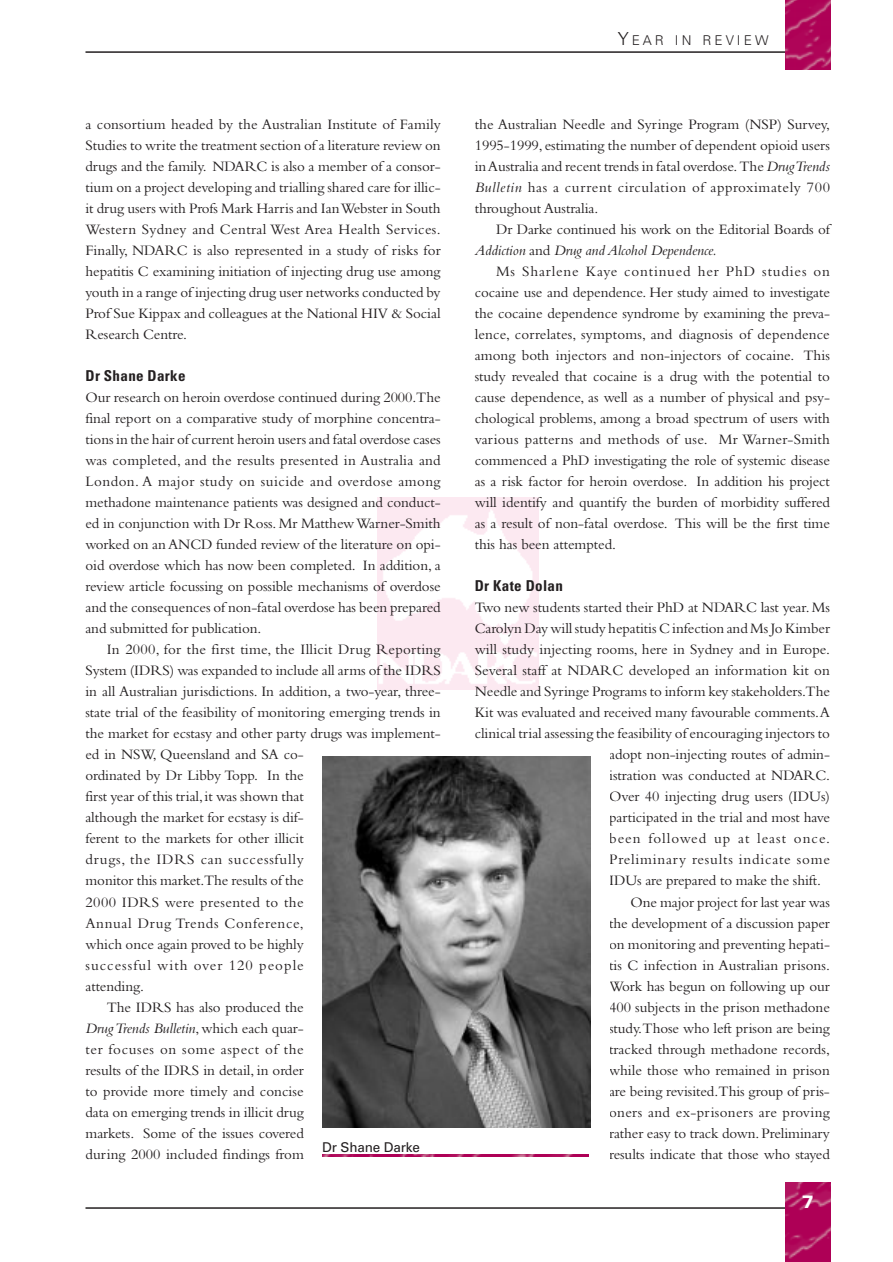
<style>
.page{position:relative;width:893px;height:1262px;background:#fff}
.page>*{position:absolute;margin:0;border:0;box-sizing:border-box;transform-origin:0 0}
.t1{font:900 18px "Univers";color:#fff}
.t2{font:15px/21px "Bembo";letter-spacing:-.005em;color:#231f20;text-align:justify}
.t3{font:15px "Bembo";letter-spacing:.05em;color:#231f20}
.t4{font:15px "Bembo";letter-spacing:.07em;color:#231f20}
.t5{font:15px "Bembo";letter-spacing:.015em;color:#231f20}
.t6{font:italic 15px "Bembo";letter-spacing:-.005em;color:#231f20}
.t7{font:15px "Bembo";letter-spacing:.025em;color:#231f20}
.t8{font:15px "Bembo";letter-spacing:.045em;color:#231f20}
.t9{font:15px "Bembo";letter-spacing:.04em;color:#231f20}
.t10{font:15px "Bembo";letter-spacing:.03em;color:#231f20}
.t11{font:700 condensed 15px "Univers";letter-spacing:.02em;color:#231f20}
.t12{font:300 13.5px "Univers";letter-spacing:.22em;color:#231f20}
.t13{font:13.5px "Univers";letter-spacing:-.01em;color:#231f20}
.s1{font-style:normal}
.s2{font-size:18px}
.s3{font-style:italic}
</style>
<div class="page">
<hr style="left:85px;top:1207px;width:741px;height:1px;background:#231f20">
<img style="left:378px;top:498px;width:160px;height:191px">
<hr style="left:85px;top:51px;width:735px;height:2px;background:#231f20">
<img style="left:785px;top:1182px;width:45px;height:79px">
<img style="left:785px;top:0;width:45px;height:70px">
<img style="left:322px;top:756px;width:268px;height:371px">
<img style="left:322px;top:1154px;width:266px;height:3px">
<p class="t2" style="left:85px;top:115px;width:357px">a consortium headed by the Australian Institute of Family Studies to write the treatment section of a literature review on drugs and the family. NDARC is also a member of a consor&shy;tium on a project developing and trialling shared care for illic&shy;it drug users with Profs Mark Harris and Ian Webster in South Western Sydney and Central West Area Health Services.<br>Finally, NDARC is also represented in a study of risks for hepatitis C examining initiation of injecting drug use among youth in a range of injecting drug user networks conducted by Prof Sue Kippax and colleagues at the National HIV &amp; Social Research Centre.</p>
<p class="t11" style="left:85px;top:370px;width:102px">Dr Shane Darke</p>
<p class="t2" style="left:85px;top:388px;width:357px">Our research on heroin overdose continued during 2000.The final report on a comparative study of morphine concentra&shy;tions in the hair of current heroin users and fatal overdose cases was completed, and the results presented in Australia and London. A major study on suicide and overdose among methadone maintenance patients was designed and conduct&shy;ed in conjunction with Dr Ross.Mr Matthew Warner-Smith worked on an ANCD funded review of the literature on opi&shy;oid overdose which has now been completed. In addition, a review article focussing on possible mechanisms of overdose and the consequences of non-fatal overdose has been prepared and submitted for publication.</p>
<p class="t5" style="left:107px;top:644px;width:335px">In 2000, for the first time, the Illicit Drug Reporting</p>
<p class="t2" style="left:85px;top:661px;width:357px">System (IDRS) was expanded to include all arms of the IDRS</p>
<p class="t2" style="left:85px;top:682px;width:357px">in all Australian jurisdictions. In addition, a two-year, three-</p>
<p class="t2" style="left:85px;top:703px;width:357px">state trial of the feasibility of monitoring emerging trends in</p>
<p class="t2" style="left:85px;top:724px;width:357px">the market for ecstasy and other party drugs was implement-</p>
<p class="t2" style="left:85px;top:745px;width:220px">ed in NSW, Queensland and SA co-</p>
<p class="t2" style="left:85px;top:766px;width:220px">ordinated by Dr Libby Topp. In the</p>
<p class="t2" style="left:85px;top:787px;width:220px">first year of this trial,it was shown that</p>
<p class="t2" style="left:85px;top:808px;width:220px">although the market for ecstasy is dif-</p>
<p class="t2" style="left:85px;top:829px;width:220px">ferent to the markets for other illicit</p>
<p class="t3" style="left:85px;top:854px;width:220px">drugs, the IDRS can successfully</p>
<p class="t2" style="left:85px;top:871px;width:220px">monitor this market.The results of the</p>
<p class="t10" style="left:85px;top:896px;width:220px">2000 IDRS were presented to the</p>
<p class="t8" style="left:85px;top:917px;width:220px">Annual Drug Trends Conference,</p>
<p class="t2" style="left:85px;top:934px;width:220px">which once again proved to be highly</p>
<p class="t4" style="left:85px;top:959px;width:220px">successful with over 120 people</p>
<p class="t2" style="left:85px;top:976px;width:60px">attending.</p>
<p class="t2" style="left:107px;top:997px;width:198px">The IDRS has also produced the</p>
<p class="t6" style="left:85px;top:1022px;width:220px">Drug Trends Bulletin<span class="s1">,which each quar-</span></p>
<p class="t9" style="left:85px;top:1043px;width:220px">ter focuses on some aspect of the</p>
<p class="t2" style="left:85px;top:1060px;width:220px">results of the IDRS in detail, in order</p>
<p class="t2" style="left:85px;top:1081px;width:220px">to provide more timely and concise</p>
<p class="t2" style="left:85px;top:1102px;width:220px">data on emerging trends in illicit drug</p>
<p class="t2" style="left:86px;top:1123px;width:220px">markets. Some of the issues covered</p>
<p class="t2" style="left:86px;top:1144px;width:220px">during 2000 included findings from</p>
<p class="t13" style="left:322px;top:1141px;width:99px">Dr Shane Darke</p>
<p class="t12" style="left:617px;top:36px;width:152px"><span class="s2">Y</span>EAR IN REVIEW</p>
<p class="t2" style="left:475px;top:115px;width:357px">the Australian Needle and Syringe Program (NSP) Survey, 1995-1999, estimating the number of dependent opioid users in Australia and recent trends in fatal overdose.The <span class="s3">Drug Trends Bulletin</span> has a current circulation of approximately 700 throughout Australia.</p>
<p class="t2" style="left:475px;top:220px;width:357px;text-indent:21px">Dr Darke continued his work on the Editorial Boards of<br><span class="s3">Addiction</span> and <span class="s3">Drug and Alcohol Dependence.</span></p>
<p class="t2" style="left:475px;top:262px;width:357px;text-indent:21px">Ms Sharlene Kaye continued her PhD studies on cocaine use and dependence. Her study aimed to investigate the cocaine dependence syndrome by examining the preva&shy;lence, correlates, symptoms, and diagnosis of dependence among both injectors and non-injectors of cocaine. This study revealed that cocaine is a drug with the potential to cause dependence, as well as a number of physical and psy&shy;chological problems, among a broad spectrum of users with various patterns and methods of use. Mr Warner-Smith commenced a PhD investigating the role of systemic disease as a risk factor for heroin overdose. In addition his project will identify and quantify the burden of morbidity suffered as a result of non-fatal overdose. This will be the first time this has been attempted.</p>
<p class="t11" style="left:475px;top:580px;width:90px">Dr Kate Dolan</p>
<p class="t2" style="left:475px;top:598px;width:357px">Two new students started their PhD at NDARC last year.Ms</p>
<p class="t2" style="left:475px;top:619px;width:357px">Carolyn Day will study hepatitis C infection and Ms Jo Kimber</p>
<p class="t2" style="left:475px;top:640px;width:357px">will study injecting rooms, here in Sydney and in Europe.</p>
<p class="t2" style="left:475px;top:661px;width:357px">Several staff at NDARC developed an information kit on</p>
<p class="t2" style="left:475px;top:682px;width:357px">Needle and Syringe Programs to inform key stakeholders.The</p>
<p class="t2" style="left:475px;top:703px;width:357px">Kit was evaluated and received many favourable comments.A</p>
<p class="t2" style="left:475px;top:724px;width:357px">clinical trial assessing the feasibility of encouraging injectors to</p>
<p class="t2" style="left:609px;top:745px;width:222px">adopt non-injecting routes of admin-</p>
<p class="t2" style="left:609px;top:766px;width:222px">istration was conducted at NDARC.</p>
<p class="t2" style="left:609px;top:787px;width:222px">Over 40 injecting drug users (IDUs)</p>
<p class="t2" style="left:609px;top:808px;width:222px">participated in the trial and most have</p>
<p class="t4" style="left:609px;top:833px;width:222px">been followed up at least once.</p>
<p class="t3" style="left:609px;top:854px;width:222px">Preliminary results indicate some</p>
<p class="t2" style="left:609px;top:871px;width:213px">IDUs are prepared to make the shift.</p>
<p class="t2" style="left:630px;top:892px;width:201px">One major project for last year was</p>
<p class="t2" style="left:609px;top:913px;width:222px">the development of a discussion paper</p>
<p class="t2" style="left:609px;top:934px;width:222px">on monitoring and preventing hepati-</p>
<p class="t2" style="left:609px;top:955px;width:222px">tis C infection in Australian prisons.</p>
<p class="t2" style="left:609px;top:976px;width:222px">Work has begun on following up our</p>
<p class="t2" style="left:609px;top:997px;width:222px">400 subjects in the prison methadone</p>
<p class="t2" style="left:609px;top:1018px;width:222px">study.Those who left prison are being</p>
<p class="t2" style="left:609px;top:1039px;width:222px">tracked through methadone records,</p>
<p class="t2" style="left:609px;top:1060px;width:222px">while those who remained in prison</p>
<p class="t2" style="left:609px;top:1081px;width:222px">are being revisited.This group of pris-</p>
<p class="t7" style="left:609px;top:1106px;width:222px">oners and ex-prisoners are proving</p>
<p class="t2" style="left:609px;top:1123px;width:222px">rather easy to track down.Preliminary</p>
<p class="t2" style="left:609px;top:1144px;width:222px">results indicate that those who stayed</p>
<p class="t1" style="left:801px;top:1195px;width:14px">7</p>
</div>
